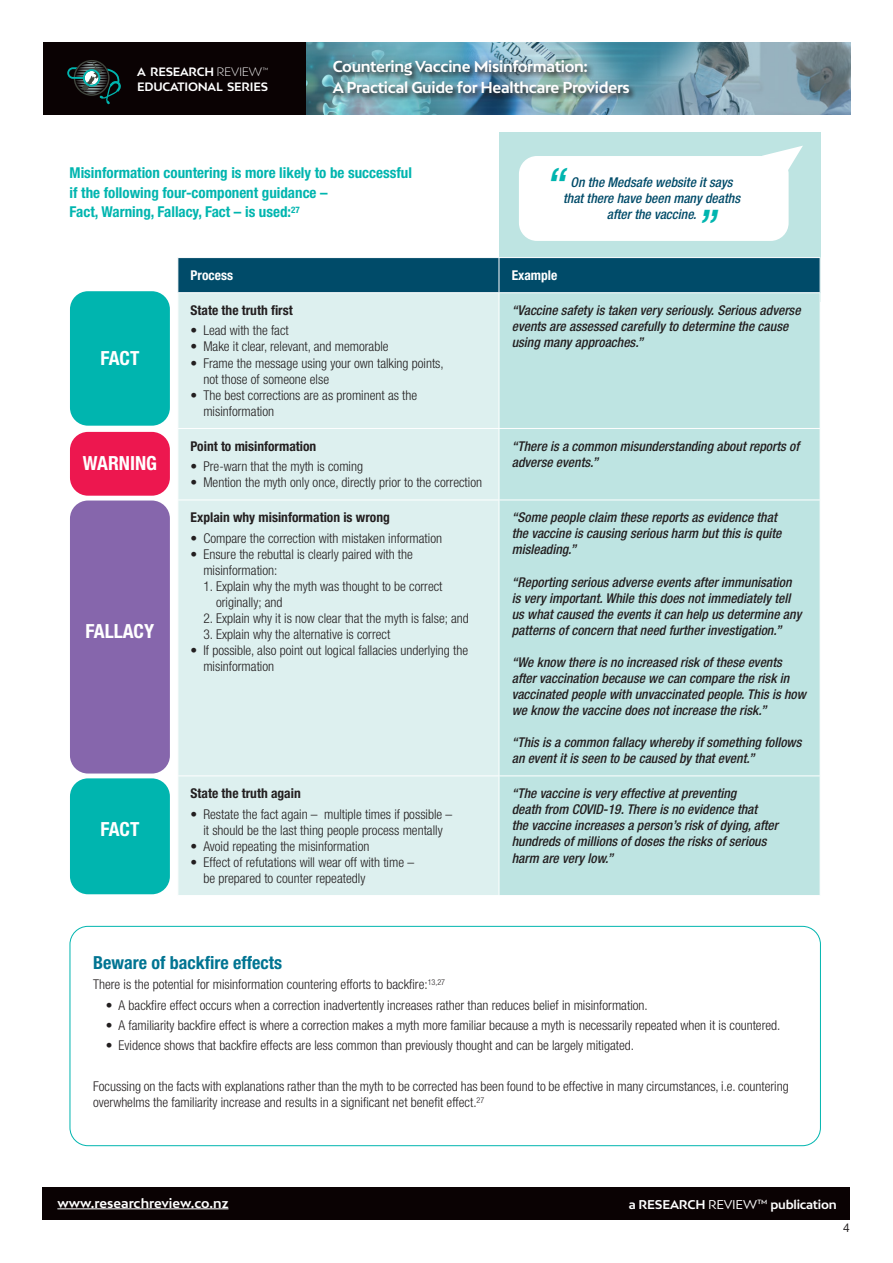
<style>
.page{position:relative;width:893px;height:1263px;background:#fff}
.page>*{position:absolute;margin:0;border:0;box-sizing:border-box;transform-origin:0 0}
.t1{font:italic 500 condensed 46.5px "Helvetica Neue LT Pro";color:#00b5af}
.t2{font:700 condensed 19.5px "Helvetica Neue LT Pro";color:#fff}
.Heading_2{font:700 condensed 18px "Helvetica Neue LT Pro";color:#007492}
.t3{font:700 condensed 15px/19.5px "Helvetica Neue LT Pro";color:#00b5af}
.t4{font:700 15px/21px "Bw Mitga";letter-spacing:-.02em;color:#fff}
.t5{font:300 condensed 13.5px/16px "Helvetica Neue LT Pro";color:#231f20}
.t6{font:italic 500 condensed 13.5px/16px "Helvetica Neue LT Pro";color:#231f20}
.t7{font:700 condensed 13.5px "Helvetica Neue LT Pro";color:#231f20}
.t8{font:italic 500 condensed 13.5px/16px "Helvetica Neue LT Pro";color:#004b69;text-align:center}
.t9{font:700 condensed 13.5px "Helvetica Neue LT Pro";color:#fff}
.t10{font:700 12.75px "Bw Mitga";color:#fff}
.t11{font:700 12px "Bw Mitga";letter-spacing:-.02em;color:#fff}
.t12{font:12px "Helvetica Neue LT Pro";color:#231f20}
.t13{font:700 11.4px/14.5px "Bw Mitga";letter-spacing:-.02em;color:#fff}
.s1{font-weight:300}
.s2{font-weight:400}
</style>
<div class="page">
<img style="left:305px;top:43px;width:545px;height:72px">
<div style="left:42px;top:1187px;width:808px;height:33px;background:#0a0203"></div>
<div style="left:43px;top:43px;width:262px;height:72px;background:#0a0203"></div>
<svg style="left:67px;top:60px;width:54px;height:44px"></svg>
<hr style="left:57px;top:1208px;width:171px;height:1px;background:#fff">
<div style="left:324px;top:51px;width:315px;height:52px;background:#231f20;opacity:.5"></div>
<div style="left:499px;top:132px;width:322px;height:169px;background:#bee4e2"></div>
<div style="left:178px;top:258px;width:642px;height:34px;background:#004b69"></div>
<div style="left:178px;top:293px;width:321px;height:602px;background:#ddf0ef"></div>
<div style="left:500px;top:293px;width:320px;height:602px;background:#bee4e2"></div>
<hr style="left:499px;top:257px;width:321px;height:1px;background:#fff">
<hr style="left:499px;top:258px;width:1px;height:34px;background:#fff">
<hr style="left:820px;top:258px;width:1px;height:34px;background:#fff">
<hr style="left:499px;top:292px;width:321px;height:1px;background:#fff">
<hr style="left:499px;top:293px;width:1px;height:135px;background:#fff">
<hr style="left:820px;top:293px;width:1px;height:135px;background:#fff">
<hr style="left:177px;top:428px;width:322px;height:1px;background:#fff">
<hr style="left:499px;top:428px;width:321px;height:1px;background:#fff">
<hr style="left:177px;top:500px;width:322px;height:1px;background:#fff">
<hr style="left:499px;top:500px;width:321px;height:1px;background:#fff">
<hr style="left:177px;top:775px;width:322px;height:1px;background:#fff">
<hr style="left:499px;top:775px;width:321px;height:1px;background:#fff">
<div style="left:70px;top:291px;width:100px;height:135px;background:#00b5af;border-radius:18px"></div>
<div style="left:70px;top:500px;width:100px;height:273px;background:#8666ac;border-radius:18px"></div>
<div style="left:70px;top:778px;width:100px;height:116px;background:#00b5af;border-radius:18px"></div>
<div style="left:70px;top:432px;width:100px;height:64px;background:#ed174f;border-radius:18px"></div>
<div style="left:519px;top:156px;width:270px;height:85px;background:#fff;border-radius:18px"></div>
<svg style="left:762px;top:146px;width:41px;height:31px"></svg>
<div style="left:70px;top:926px;width:751px;height:220px;border:1px solid #00b5af;border-radius:18px"></div>
<p class="t13" style="left:137px;top:64px;width:133px">A RESEARCH <span class="s1">REVIEW</span><sup>™<br></sup>EDUCATIONAL SERIES</p>
<p class="t4" style="left:333px;top:56px;width:299px">Countering Vaccine Misinformation:<br>A Practical Guide for Healthcare Providers</p>
<p class="t3" style="left:70px;top:163px;width:344px">Misinformation countering is more likely to be successful if the following four-component guidance –<br>Fact, Warning, Fallacy, Fact – is used:<sup>27</sup></p>
<p class="t1" style="left:544px;top:156px;width:21px">“</p>
<p class="t8" style="left:563px;top:174px;width:178px">On the Medsafe website it says that there have been many deaths after the vaccine.</p>
<p class="t1" style="left:695px;top:199px;width:21px">”</p>
<p class="t2" style="left:100px;top:347px;width:40px">FACT</p>
<p class="t2" style="left:83px;top:451px;width:76px">WARNING</p>
<p class="t2" style="left:86px;top:619px;width:70px">FALLACY</p>
<p class="t2" style="left:100px;top:818px;width:40px">FACT</p>
<p class="t9" style="left:191px;top:267px;width:44px">Process</p>
<p class="t9" style="left:512px;top:267px;width:47px">Example</p>
<p class="t7" style="left:191px;top:302px;width:104px">State the truth first</p>
<p class="t5" style="left:191px;top:322px;width:100px">• Lead with the fact</p>
<p class="t5" style="left:191px;top:339px;width:199px">• Make it clear, relevant, and memorable</p>
<p class="t5" style="left:203px;top:355px;width:242px;text-indent:-13px">• Frame the message using your own talking points, not those of someone else</p>
<p class="t5" style="left:203px;top:387px;width:215px;text-indent:-13px">• The best corrections are as prominent as the misinformation</p>
<p class="t6" style="left:512px;top:302px;width:290px">“Vaccine safety is taken very seriously. Serious adverse events are assessed carefully to determine the cause using many approaches.”</p>
<p class="t7" style="left:191px;top:438px;width:127px">Point to misinformation</p>
<p class="t5" style="left:191px;top:458px;width:174px">• Pre-warn that the myth is coming</p>
<p class="t5" style="left:191px;top:474px;width:293px">• Mention the myth only once, directly prior to the correction</p>
<p class="t7" style="left:191px;top:509px;width:201px">Explain why misinformation is wrong</p>
<p class="t5" style="left:191px;top:530px;width:253px">• Compare the correction with mistaken information</p>
<p class="t5" style="left:203px;top:546px;width:211px;text-indent:-13px">• Ensure the rebuttal is clearly paired with the misinformation:</p>
<p class="t5" style="left:216px;top:578px;width:228px;text-indent:-13px">1. Explain why the myth was thought to be correct originally; and</p>
<p class="t5" style="left:203px;top:610px;width:267px">2. Explain why it is now clear that the myth is false; and</p>
<p class="t5" style="left:203px;top:626px;width:188px">3. Explain why the alternative is correct</p>
<p class="t5" style="left:203px;top:642px;width:266px;text-indent:-13px">• If possible, also point out logical fallacies underlying the misinformation</p>
<p class="t7" style="left:191px;top:785px;width:112px">State the truth again</p>
<p class="t5" style="left:191px;top:806px;width:263px;text-align:center">• Restate the fact again – multiple times if possible – it should be the last thing people process mentally</p>
<p class="t5" style="left:191px;top:838px;width:180px">• Avoid repeating the misinformation</p>
<p class="t5" style="left:203px;top:854px;width:212px;text-indent:-13px">• Effect of refutations will wear off with time – be prepared to counter repeatedly</p>
<p class="t6" style="left:512px;top:438px;width:289px">“There is a common misunderstanding about reports of adverse events.”</p>
<p class="t6" style="left:512px;top:510px;width:271px">“Some people claim these reports as evidence that the vaccine is causing serious harm but this is quite misleading.”</p>
<p class="t6" style="left:512px;top:574px;width:291px">“Reporting serious adverse events after immunisation is very important. While this does not immediately tell us what caused the events it can help us determine any patterns of concern that need further investigation.”</p>
<p class="t6" style="left:512px;top:654px;width:296px">“We know there is no increased risk of these events after vaccination because we can compare the risk in vaccinated people with unvaccinated people. This is how we know the vaccine does not increase the risk.”</p>
<p class="t6" style="left:512px;top:734px;width:291px">“This is a common fallacy whereby if something follows an event it is seen to be caused by that event.”</p>
<p class="t6" style="left:512px;top:786px;width:268px">“The vaccine is very effective at preventing<br>death from COVID-19. There is no evidence that<br>the vaccine increases a person’s risk of dying, after hundreds of millions of doses the risks of serious harm are very low.”</p>
<p class="Heading_2" style="left:93px;top:952px;width:190px">Beware of backfire effects</p>
<p class="t5" style="left:93px;top:976px;width:354px">There is the potential for misinformation countering efforts to backfire:<sup>13,27</sup></p>
<p class="t5" style="left:106px;top:997px;width:543px">• A backfire effect occurs when a correction inadvertently increases rather than reduces belief in misinformation.</p>
<p class="t5" style="left:106px;top:1017px;width:676px">• A familiarity backfire effect is where a correction makes a myth more familiar because a myth is necessarily repeated when it is countered.</p>
<p class="t5" style="left:106px;top:1037px;width:530px">• Evidence shows that backfire effects are less common than previously thought and can be largely mitigated.</p>
<p class="t5" style="left:93px;top:1078px;width:697px">Focussing on the facts with explanations rather than the myth to be corrected has been found to be effective in many circumstances, i.e. countering overwhelms the familiarity increase and results in a significant net benefit effect.<sup>27</sup></p>
<p class="t10" style="left:57px;top:1194px;width:173px">www.researchreview.co.nz</p>
<p class="t11" style="left:629px;top:1196px;width:209px">a RESEARCH <span class="s2">REVIEW™</span> publication</p>
<p class="t12" style="left:843px;top:1220px;width:8px">4</p>
</div>
